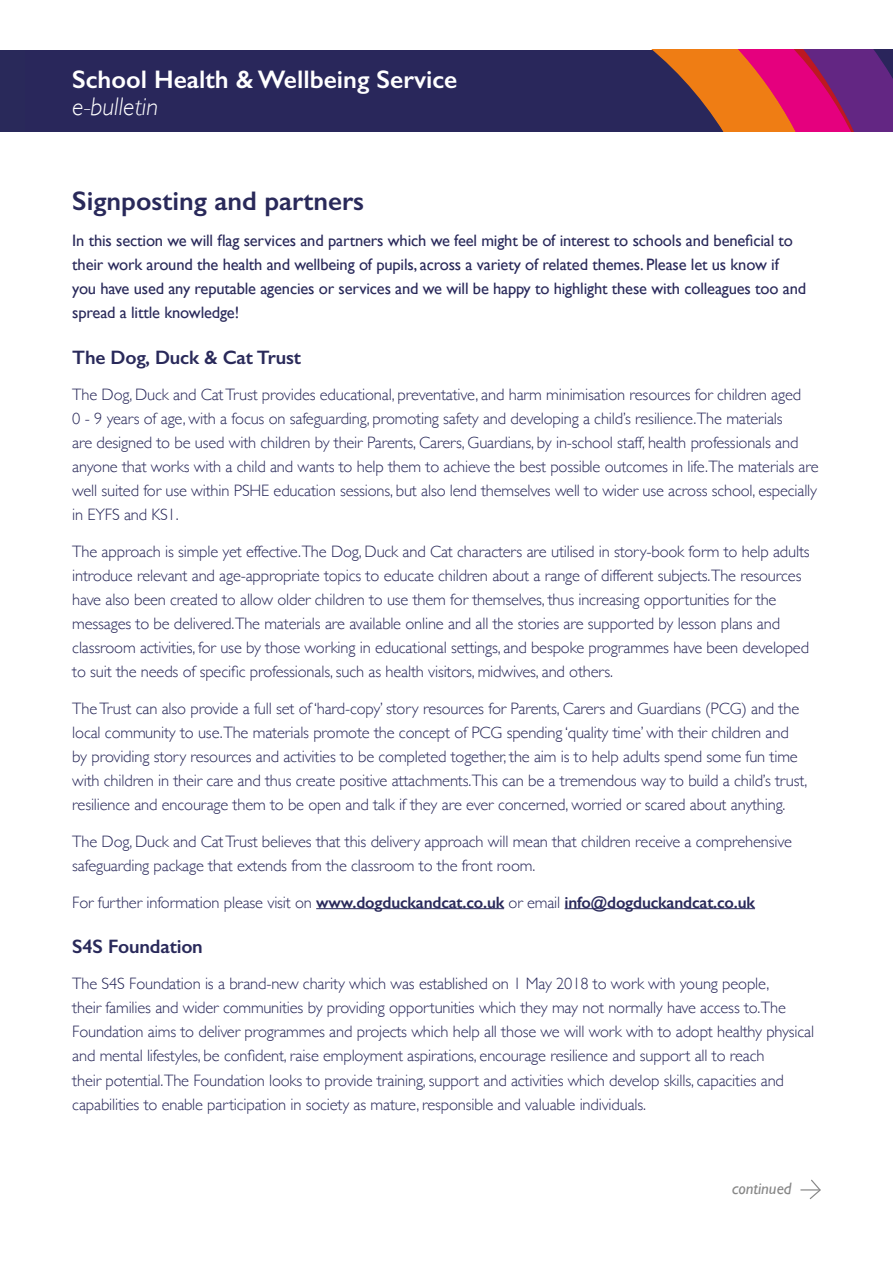
<style>
.page{position:relative;width:893px;height:1263px;background:#fff}
.page>*{position:absolute;margin:0;border:0;box-sizing:border-box;transform-origin:0 0}
.t1{font:600 27px "Gill Sans";color:#29295a}
.t2{font:600 25.5px "Gill Sans";color:#fff}
.t3{font:italic 300 25.5px "Gill Sans";color:#fff}
.t4{font:600 19.5px "Gill Sans";letter-spacing:-.01em;color:#29295a}
.t5{font:300 16.5px/24px "Gill Sans";letter-spacing:-.01em;color:#29295a}
.t6{font:16.5px/24px "Gill Sans";letter-spacing:-.01em;color:#29295a}
.t7{font:600 16.5px "Gill Sans";letter-spacing:-.01em;color:#29295a}
.t8{font:italic 16.5px "Gill Sans";color:#878787}
.s1{font-weight:300}
</style>
<div class="page">
<div style="left:0;top:50px;width:893px;height:82px;background:#29295a"></div>
<svg style="left:652px;top:50px;width:241px;height:82px"></svg>
<svg style="left:801px;top:1179px;width:20px;height:21px"></svg>
<hr style="left:316px;top:908px;width:188px;height:1px;background:#29295a">
<hr style="left:565px;top:908px;width:190px;height:1px;background:#29295a">
<h2 class="t2" style="left:72px;top:64px;width:387px">School Health &amp; Wellbeing Service</h2>
<h2 class="t3" style="left:72px;top:92px;width:87px">e-bulletin</h2>
<h1 class="t1" style="left:72px;top:184px;width:293px">Signposting and partners</h1>
<p class="t6" style="left:72px;top:229px;width:735px">In this section we will flag services and partners which we feel might be of interest to schools and beneficial to their work around the health and wellbeing of pupils, across a variety of related themes. Please let us know if you have used any reputable agencies or services and we will be happy to highlight these with colleagues too and spread a little knowledge!</p>
<p class="t4" style="left:72px;top:345px;width:230px">The Dog, Duck &amp; Cat Trust</p>
<p class="t5" style="left:72px;top:382px;width:748px">The Dog, Duck and Cat Trust provides educational, preventative, and harm minimisation resources for children aged<br>0 - 9 years of age, with a focus on safeguarding, promoting safety and developing a child’s resilience.The materials<br>are designed to be used with children by their Parents, Carers, Guardians, by in-school staff, health professionals and anyone that works with a child and wants to help them to achieve the best possible outcomes in life.The materials are well suited for use within PSHE education sessions, but also lend themselves well to wider use across school, especially in EYFS and KS1.</p>
<p class="t5" style="left:72px;top:539px;width:739px">The approach is simple yet effective.The Dog, Duck and Cat characters are utilised in story-book form to help adults introduce relevant and age-appropriate topics to educate children about a range of different subjects.The resources have also been created to allow older children to use them for themselves, thus increasing opportunities for the messages to be delivered.The materials are available online and all the stories are supported by lesson plans and classroom activities, for use by those working in educational settings, and bespoke programmes have been developed to suit the needs of specific professionals, such as health visitors, midwives, and others.</p>
<p class="t5" style="left:72px;top:696px;width:736px">The Trust can also provide a full set of ‘hard-copy’ story resources for Parents, Carers and Guardians (PCG) and the local community to use.The materials promote the concept of PCG spending ‘quality time’ with their children and by providing story resources and activities to be completed together, the aim is to help adults spend some fun time with children in their care and thus create positive attachments.This can be a tremendous way to build a child’s trust, resilience and encourage them to be open and talk if they are ever concerned, worried or scared about anything.</p>
<p class="t5" style="left:72px;top:829px;width:721px">The Dog, Duck and Cat Trust believes that this delivery approach will mean that children receive a comprehensive safeguarding package that extends from the classroom to the front room.</p>
<p class="t7" style="left:72px;top:892px;width:684px"><span class="s1">For further information please visit on</span> www.dogduckandcat.co.uk <span class="s1">or email</span> info@dogduckandcat.co.uk</p>
<p class="t4" style="left:72px;top:934px;width:132px">S4S Foundation</p>
<p class="t5" style="left:72px;top:971px;width:743px">The S4S Foundation is a brand-new charity which was established on 1 May 2018 to work with young people,<br>their families and wider communities by providing opportunities which they may not normally have access to.The Foundation aims to deliver programmes and projects which help all those we will work with to adopt healthy physical and mental lifestyles, be confident, raise employment aspirations, encourage resilience and support all to reach<br>their potential.The Foundation looks to provide training, support and activities which develop skills, capacities and capabilities to enable participation in society as mature, responsible and valuable individuals.</p>
<p class="t8" style="left:732px;top:1179px;width:61px">continued</p>
</div>
